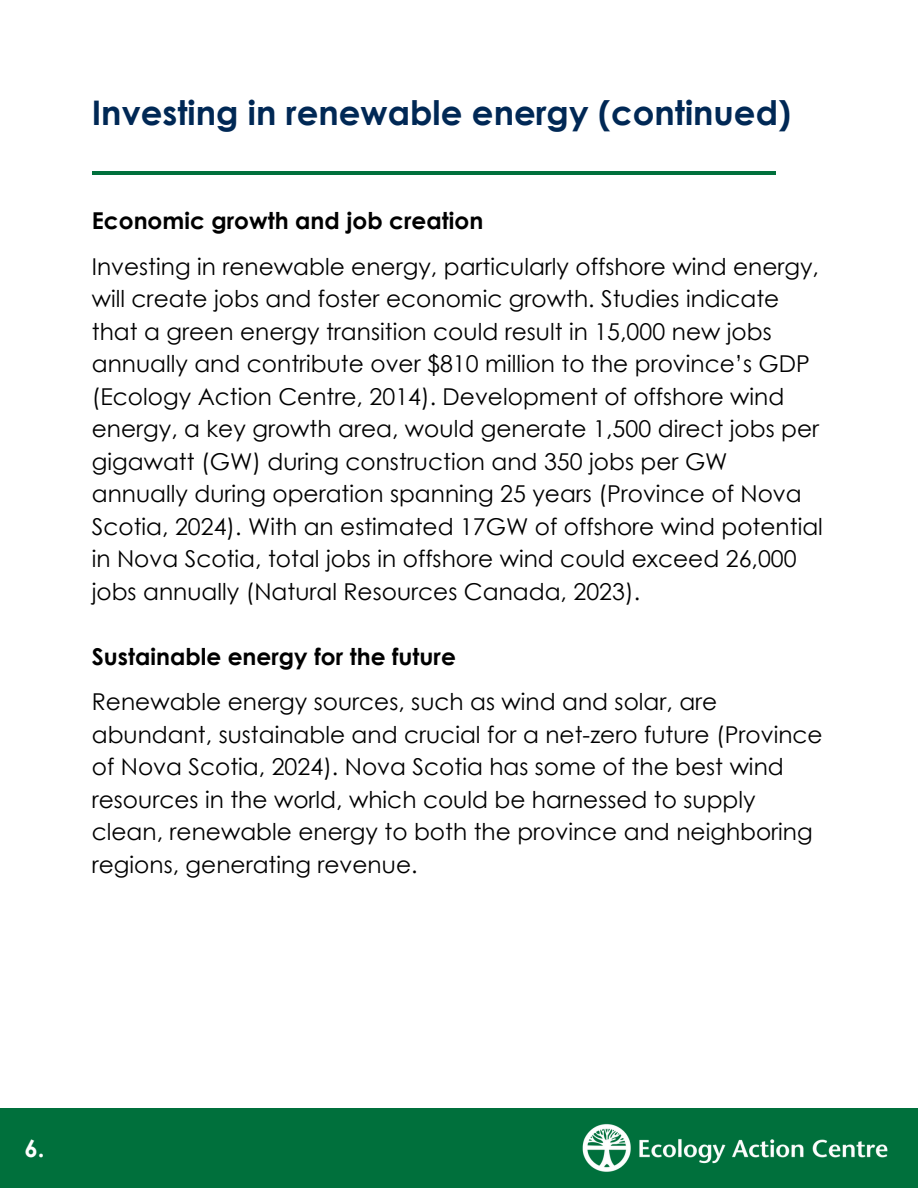
<style>
.page{position:relative;width:918px;height:1188px;background:#fff}
.page>*{position:absolute;margin:0;border:0;box-sizing:border-box;transform-origin:0 0}
.t1{font:700 33.9px "Century Gothic";color:#002855}
.t2{font:700 24px "Century Gothic";color:#fff}
.t3{font:23.25px/32.5px "Century Gothic";color:#000}
.t4{font:700 23.25px "Century Gothic";color:#000}
</style>
<div class="page">
<div style="left:0;top:1108px;width:918px;height:80px;background:#00703c"></div>
<img style="left:582px;top:1124px;width:306px;height:48px">
<hr style="left:92px;top:171px;width:684px;height:4px;background:#00703c">
<h1 class="t1" style="left:92px;top:91px;width:701px">Investing in renewable energy (continued)</h1>
<p class="t4" style="left:92px;top:206px;width:393px">Economic growth and job creation</p>
<h2 class="t3" style="left:92px;top:250px;width:733px">Investing in renewable energy, particularly offshore wind energy, will create jobs and foster economic growth. Studies indicate that a green energy transition could result in 15,000 new jobs annually and contribute over $810 million to the province’s GDP (Ecology Action Centre, 2014). Development of offshore wind energy, a key growth area, would generate 1,500 direct jobs per gigawatt (GW) during construction and 350 jobs per GW annually during operation spanning 25 years (Province of Nova Scotia, 2024). With an estimated 17GW of offshore wind potential in Nova Scotia, total jobs in offshore wind could exceed 26,000 jobs annually (Natural Resources Canada, 2023).</h2>
<p class="t4" style="left:92px;top:642px;width:366px">Sustainable energy for the future</p>
<h2 class="t3" style="left:92px;top:685px;width:732px">Renewable energy sources, such as wind and solar, are abundant, sustainable and crucial for a net-zero future (Province of Nova Scotia, 2024). Nova Scotia has some of the best wind resources in the world, which could be harnessed to supply clean, renewable energy to both the province and neighboring regions, generating revenue.</h2>
<p class="t2" style="left:24px;top:1132px;width:22px">6.</p>
</div>
